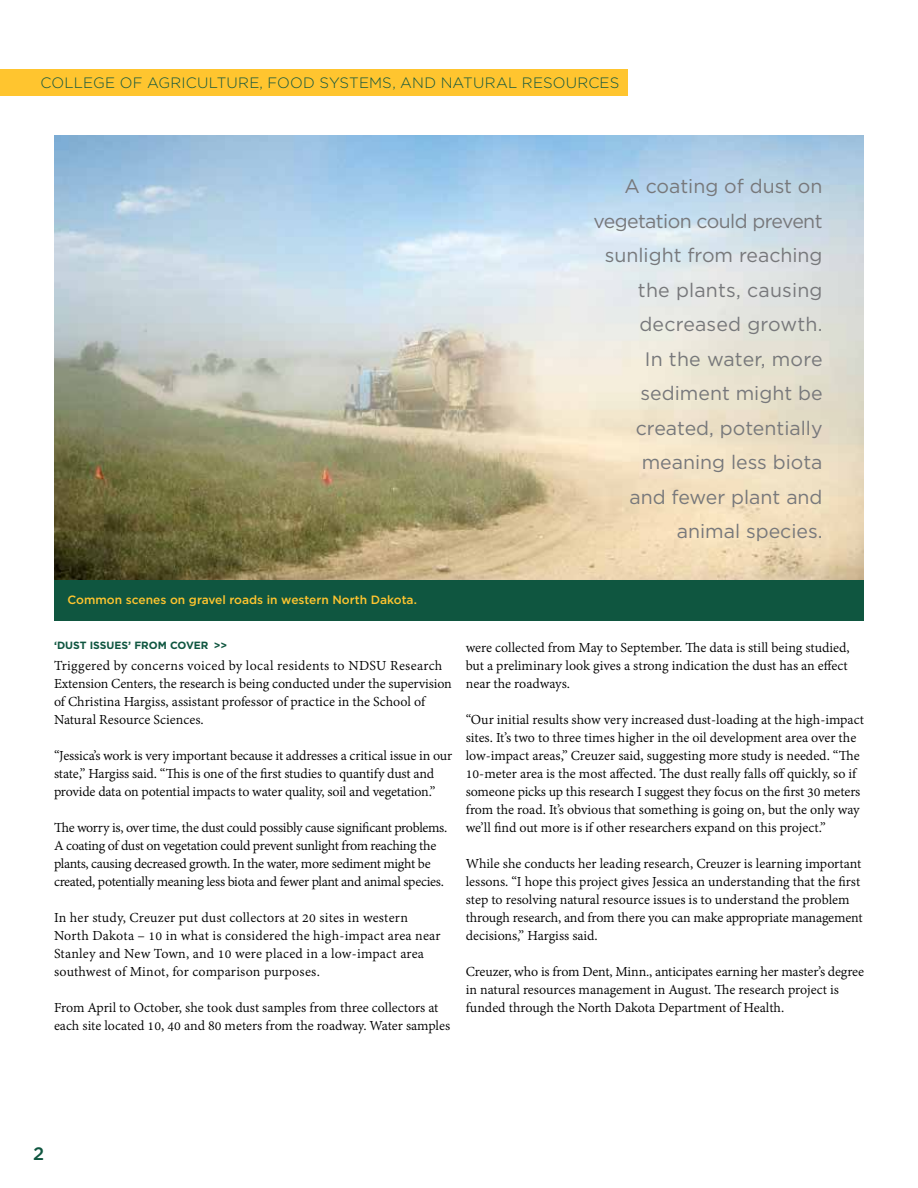
<style>
.page{position:relative;width:918px;height:1188px;background:#fff}
.page>*{position:absolute;margin:0;border:0;box-sizing:border-box;transform-origin:0 0}
.t1{font:19.5px/34.5px "Gotham";color:#77787b;text-align:right}
.t2{font:500 18px "Gotham";color:#0f5640}
.t3{font:15px/18px "Adobe Devanagari";letter-spacing:-.005em;color:#000}
.t4{font:15px/18px "Adobe Devanagari";letter-spacing:.015em;color:#000}
.t5{font:300 15px "Gotham";letter-spacing:.01em;color:#0f5640}
.t6{font:500 12px "Gotham";color:#ffc52f}
.t7{font:700 10.5px "Gotham";color:#0f5640}
</style>
<div class="page">
<img style="left:54px;top:135px;width:810px;height:445px">
<div style="left:54px;top:580px;width:810px;height:41px;background:#0f5640"></div>
<div style="left:0;top:69px;width:628px;height:27px;background:#ffc52f"></div>
<p class="t5" style="left:40px;top:74px;width:580px">COLLEGE OF AGRICULTURE, FOOD SYSTEMS, AND NATURAL RESOURCES</p>
<h1 class="t1" style="left:593px;top:169px;width:231px">A coating of dust on vegetation could prevent sunlight from reaching the plants, causing decreased growth.<br>In the water, more sediment might be created, potentially meaning less biota<br>and fewer plant and animal species.</h1>
<p class="t6" style="left:68px;top:593px;width:351px">Common scenes on gravel roads in western North Dakota.</p>
<p class="t7" style="left:54px;top:640px;width:175px">‘DUST ISSUES’ FROM COVER &gt;&gt;</p>
<p class="t3" style="left:54px;top:658px;width:399px">Triggered by concerns voiced by local residents to NDSU Research Extension Centers, the research is being conducted under the supervision of Christina Hargiss, assistant professor of practice in the School of Natural Resource Sciences.</p>
<p class="t3" style="left:54px;top:748px;width:400px">“Jessica’s work is very important because it addresses a critical issue in our state,” Hargiss said. “This is one of the first studies to quantify dust and provide data on potential impacts to water quality, soil and vegetation.”</p>
<p class="t3" style="left:54px;top:820px;width:395px">The worry is, over time, the dust could possibly cause significant problems.<br>A coating of dust on vegetation could prevent sunlight from reaching the plants, causing decreased growth. In the water, more sediment might be created, potentially meaning less biota and fewer plant and animal species.</p>
<p class="t4" style="left:54px;top:910px;width:388px">In her study, Creuzer put dust collectors at 20 sites in western North Dakota – 10 in what is considered the high-impact area near Stanley and New Town, and 10 were placed in a low-impact area southwest of Minot, for comparison purposes.</p>
<p class="t3" style="left:54px;top:1000px;width:398px">From April to October, she took dust samples from three collectors at each site located 10, 40 and 80 meters from the roadway. Water samples</p>
<p class="t3" style="left:466px;top:640px;width:385px">were collected from May to September. The data is still being studied, but a preliminary look gives a strong indication the dust has an effect near the roadways.</p>
<p class="t3" style="left:466px;top:712px;width:400px">“Our initial results show very increased dust-loading at the high-impact sites. It’s two to three times higher in the oil development area over the low-impact areas,” Creuzer said, suggesting more study is needed. “The 10-meter area is the most affected. The dust really falls off quickly, so if someone picks up this research I suggest they focus on the first 30 meters from the road. It’s obvious that something is going on, but the only way we’ll find out more is if other researchers expand on this project.”</p>
<p class="t3" style="left:466px;top:856px;width:398px">While she conducts her leading research, Creuzer is learning important lessons. “I hope this project gives Jessica an understanding that the first step to resolving natural resource issues is to understand the problem through research, and from there you can make appropriate management decisions,” Hargiss said.</p>
<p class="t3" style="left:466px;top:964px;width:400px">Creuzer, who is from Dent, Minn., anticipates earning her master’s degree in natural resources management in August. The research project is funded through the North Dakota Department of Health.</p>
<p class="t2" style="left:33px;top:1143px;width:13px">2</p>
</div>
